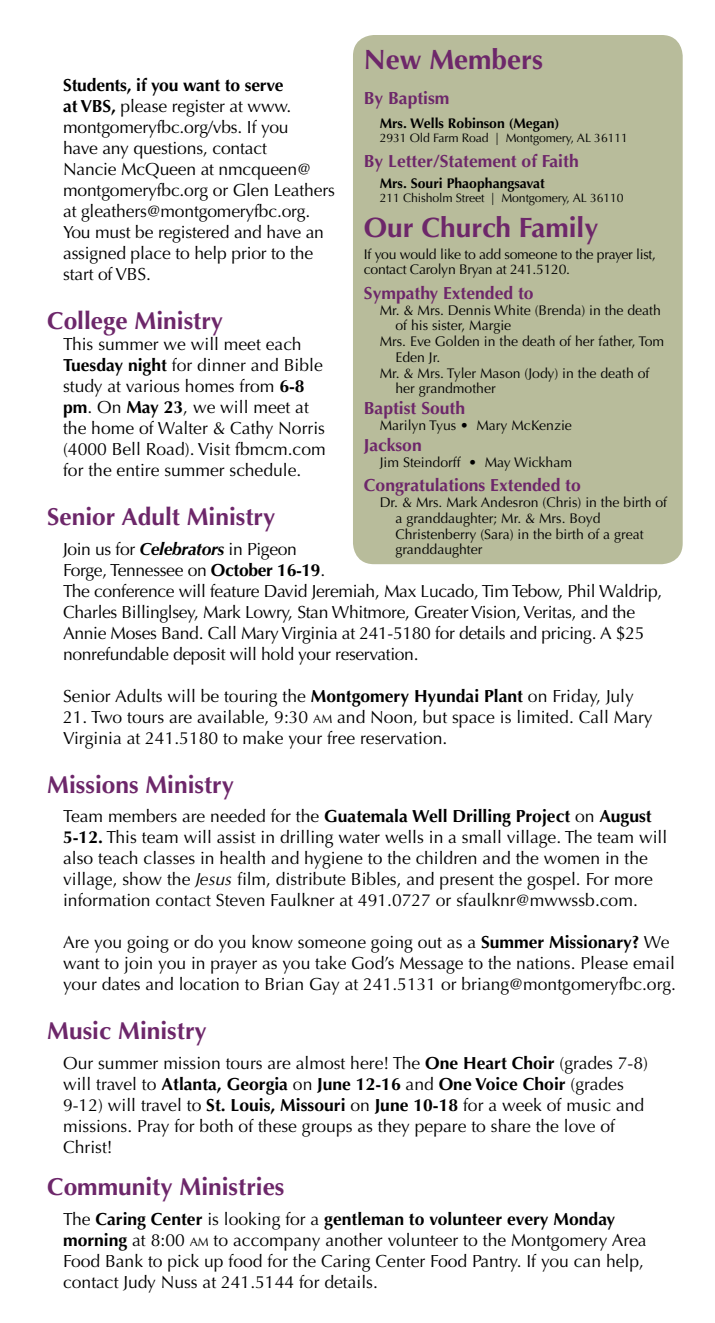
<style>
.page{position:relative;width:715px;height:1323px;background:#fff}
.page>*{position:absolute;margin:0;border:0;box-sizing:border-box;transform-origin:0 0}
.t1{font:700 28px "Optima";color:#6d276a}
.t2{font:700 24.5px "Optima";color:#6d276a}
.t3{font:17.5px/21px "Optima";color:#000}
.t4{font:17.5px/21px "Optima";letter-spacing:-.02em;color:#000}
.t5{font:700 17.5px "Optima";color:#6d276a}
.t6{font:14px/15.8px "Optima";color:#000}
.t7{font:14px/15.8px "Optima";letter-spacing:-.02em;color:#000}
.t8{font:700 14px "Optima";color:#000}
.t9{font:12.25px "Optima";letter-spacing:-.01em;color:#000}
.s1{font-weight:700}
.s2{font-weight:700;font-style:italic}
.s3{font-size:12.25px}
.s4{font-style:italic}
</style>
<div class="page">
<div style="left:353px;top:35px;width:329px;height:529px;background:#b8bc9b;border-radius:21px"></div>
<h1 class="t1" style="left:363px;top:43px;width:180px">New Members</h1>
<p class="t5" style="left:363px;top:88px;width:87px">By Baptism</p>
<p class="t8" style="left:379px;top:115px;width:181px">Mrs. Wells Robinson (Megan)</p>
<p class="t9" style="left:379px;top:131px;width:249px">2931 Old Farm Road | Montgomery, AL 36111</p>
<p class="t5" style="left:363px;top:151px;width:216px">By Letter/Statement of Faith</p>
<p class="t8" style="left:379px;top:175px;width:166px">Mrs. Souri Phaophangsavat</p>
<p class="t9" style="left:379px;top:190px;width:245px">211 Chisholm Street | Montgomery, AL 36110</p>
<h1 class="t1" style="left:363px;top:211px;width:236px">Our Church Family</h1>
<p class="t7" style="left:363px;top:246px;width:293px">If you would like to add someone to the prayer list, contact Carolyn Bryan at 241.5120.</p>
<p class="t5" style="left:363px;top:283px;width:171px">Sympathy Extended to</p>
<p class="t6" style="left:379px;top:302px;width:282px">Mr. &amp; Mrs. Dennis White (Brenda) in the death</p>
<p class="t6" style="left:395px;top:318px;width:117px">of his sister, Margie</p>
<p class="t6" style="left:379px;top:334px;width:286px">Mrs. Eve Golden in the death of her father, Tom</p>
<p class="t6" style="left:395px;top:349px;width:46px">Eden Jr.</p>
<p class="t6" style="left:379px;top:365px;width:271px">Mr. &amp; Mrs. Tyler Mason (Jody) in the death of</p>
<p class="t6" style="left:395px;top:381px;width:102px">her grandmother</p>
<p class="t5" style="left:363px;top:398px;width:103px">Baptist South</p>
<p class="t6" style="left:379px;top:418px;width:194px">Marilyn Tyus • Mary McKenzie</p>
<p class="t5" style="left:363px;top:435px;width:59px">Jackson</p>
<p class="t6" style="left:379px;top:454px;width:194px">Jim Steindorff • May Wickham</p>
<p class="t5" style="left:363px;top:475px;width:218px">Congratulations Extended to</p>
<p class="t6" style="left:395px;top:495px;width:273px;text-indent:-16px">Dr. &amp; Mrs. Mark Andesron (Chris) in the birth of a granddaughter; Mr. &amp; Mrs. Boyd Christenberry (Sara) in the birth of a great granddaughter</p>
<p class="t3" style="left:63px;top:75px;width:273px"><span class="s1">Students, if you want to serve<br>at VBS,</span> please register at www. montgomeryfbc.org/vbs. If you<br>have any questions, contact<br>Nancie McQueen at nmcqueen@ montgomeryfbc.org or Glen Leathers at gleathers@montgomeryfbc.org.<br>You must be registered and have an assigned place to help prior to the start of VBS.</p>
<h2 class="t2" style="left:47px;top:306px;width:177px">College Ministry</h2>
<p class="t3" style="left:63px;top:334px;width:264px">This summer we will meet each<br><span class="s1">Tuesday night</span> for dinner and Bible study at various homes from <span class="s1">6-8 pm</span>. On <span class="s1">May 23</span>, we will meet at the home of Walter &amp; Cathy Norris (4000 Bell Road). Visit fbmcm.com for the entire summer schedule.</p>
<h2 class="t2" style="left:47px;top:502px;width:229px">Senior Adult Ministry</h2>
<p class="t4" style="left:63px;top:539px;width:600px">Join us for <span class="s2">Celebrators</span> in Pigeon<br>Forge, Tennessee on <span class="s1">October 16-19</span>.<br>The conference will feature David Jeremiah, Max Lucado, Tim Tebow, Phil Waldrip, Charles Billinglsey, Mark Lowry, Stan Whitmore, Greater Vision, Veritas, and the Annie Moses Band. Call Mary Virginia at 241-5180 for details and pricing. A $25 nonrefundable deposit will hold your reservation.</p>
<p class="t3" style="left:63px;top:686px;width:572px">Senior Adults will be touring the <span class="s1">Montgomery Hyundai Plant</span> on Friday, July</p>
<p class="t3" style="left:63px;top:707px;width:590px">21. Two tours are available, 9:30 <span class="s3">AM</span> and Noon, but space is limited. Call Mary<br>Virginia at 241.5180 to make your free reservation.</p>
<h2 class="t2" style="left:47px;top:770px;width:188px">Missions Ministry</h2>
<p class="t3" style="left:63px;top:806px;width:605px">Team members are needed for the <span class="s1">Guatemala Well Drilling Project</span> on <span class="s1">August 5-12.</span> This team will assist in drilling water wells in a small village. The team will also teach classes in health and hygiene to the children and the women in the village, show the <span class="s4">Jesus</span> film, distribute Bibles, and present the gospel. For more information contact Steven Faulkner at 491.0727 or sfaulknr@mwwssb.com.</p>
<p class="t3" style="left:63px;top:932px;width:614px">Are you going or do you know someone going out as a <span class="s1">Summer Missionary?</span> We want to join you in prayer as you take God’s Message to the nations. Please email your dates and location to Brian Gay at 241.5131 or briang@montgomeryfbc.org.</p>
<h2 class="t2" style="left:47px;top:1017px;width:161px">Music Ministry</h2>
<p class="t3" style="left:63px;top:1053px;width:586px">Our summer mission tours are almost here! The <span class="s1">One Heart Choir</span> (grades 7-8) will travel to <span class="s1">Atlanta, Georgia</span> on <span class="s1">June 12-16</span> and <span class="s1">One Voice Choir</span> (grades 9-12) will travel to <span class="s1">St. Louis, Missouri</span> on <span class="s1">June 10-18</span> for a week of music and missions. Pray for both of these groups as they pepare to share the love of Christ!</p>
<h2 class="t2" style="left:47px;top:1173px;width:238px">Community Ministries</h2>
<p class="t3" style="left:63px;top:1209px;width:584px">The <span class="s1">Caring Center</span> is looking for a <span class="s1">gentleman to volunteer every Monday morning</span> at 8:00 <span class="s3">AM</span> to accompany another volunteer to the Montgomery Area Food Bank to pick up food for the Caring Center Food Pantry. If you can help, contact Judy Nuss at 241.5144 for details.</p>
</div>
